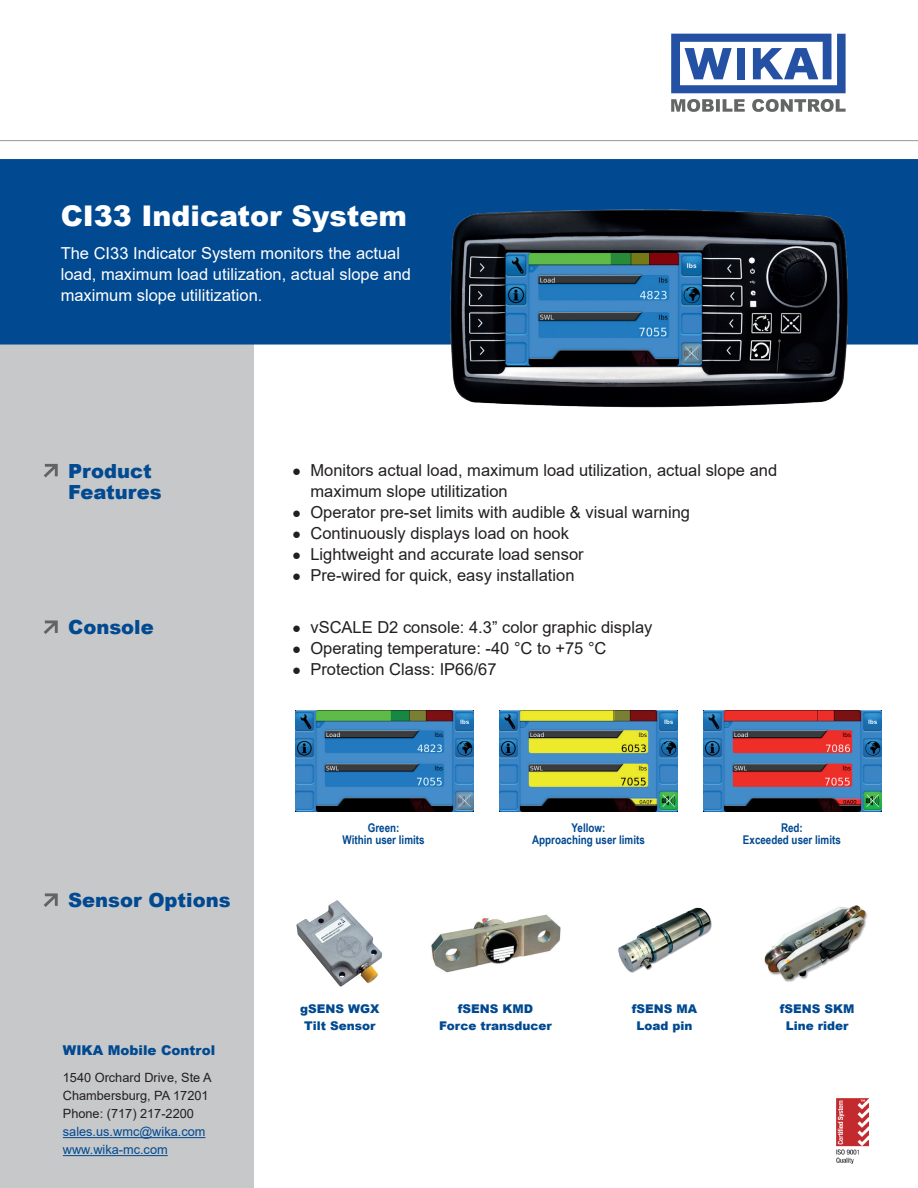
<style>
.page{position:relative;width:918px;height:1188px;background:#fff}
.page>*{position:absolute;margin:0;border:0;box-sizing:border-box;transform-origin:0 0}
.t1{font:900 28.5px "Arial";color:#fff}
.t2{font:900 19.5px/21px "Arial";color:#014990}
.t3{font:16.5px/21px "Arial";color:#231f20}
.t4{font:16.5px/21px "Arial";color:#fff}
.t5{font:900 13.5px "Arial";color:#014990}
.t6{font:12.75px/18px "Arial";color:#231f20}
.t7{font:12.75px/18px "Arial";color:#014990}
.t8{font:900 12px/16.5px "Arial";color:#014990;text-align:center}
.t9{font:700 12px/12px "Arial Narrow";color:#014990;text-align:center}
.s1{font-size:15px}
</style>
<div class="page">
<div style="left:0;top:345px;width:254px;height:843px;background:#c7c8ca"></div>
<svg style="left:671px;top:99px;width:175px;height:13px"></svg>
<svg style="left:671px;top:34px;width:175px;height:59px"></svg>
<hr style="left:0;top:140px;width:918px;height:1px;background:#939598">
<div style="left:0;top:159px;width:918px;height:186px;background:#014990"></div>
<svg style="left:44px;top:463px;width:14px;height:15px"></svg>
<svg style="left:44px;top:620px;width:14px;height:14px"></svg>
<svg style="left:44px;top:893px;width:14px;height:14px"></svg>
<img style="left:618px;top:907px;width:94px;height:66px">
<img style="left:764px;top:905px;width:104px;height:77px">
<img style="left:431px;top:914px;width:130px;height:59px">
<img style="left:296px;top:900px;width:87px;height:87px">
<img style="left:499px;top:710px;width:179px;height:101px">
<img style="left:703px;top:710px;width:179px;height:101px">
<img style="left:295px;top:710px;width:178px;height:101px">
<img style="left:440px;top:199px;width:434px;height:209px">
<img style="left:837px;top:1099px;width:31px;height:65px">
<hr style="left:63px;top:1137px;width:142px;height:1px;background:#014990">
<hr style="left:63px;top:1155px;width:105px;height:1px;background:#014990">
<h1 class="t1" style="left:61px;top:195px;width:348px">CI33 Indicator System</h1>
<p class="t4" style="left:61px;top:243px;width:352px">The CI33 Indicator System monitors the actual load, maximum load utilization, actual slope and maximum slope utilitization.</p>
<p class="t2" style="left:68px;top:460px;width:95px">Product<br>Features</p>
<p class="t3" style="left:311px;top:459px;width:468px;text-indent:-18px"><span class="s1">●</span> Monitors actual load, maximum load utilization, actual slope and maximum slope utilitization</p>
<p class="t3" style="left:292px;top:501px;width:399px"><span class="s1">●</span> Operator pre-set limits with audible &amp; visual warning</p>
<p class="t3" style="left:292px;top:522px;width:278px"><span class="s1">●</span> Continuously displays load on hook</p>
<p class="t3" style="left:292px;top:543px;width:293px"><span class="s1">●</span> Lightweight and accurate load sensor</p>
<p class="t3" style="left:292px;top:564px;width:284px"><span class="s1">●</span> Pre-wired for quick, easy installation</p>
<p class="t2" style="left:68px;top:616px;width:87px">Console</p>
<p class="t3" style="left:292px;top:616px;width:362px"><span class="s1">●</span> vSCALE D2 console: 4.3” color graphic display</p>
<p class="t3" style="left:292px;top:637px;width:316px"><span class="s1">●</span> Operating temperature: -40 °C to +75 °C</p>
<p class="t3" style="left:292px;top:658px;width:206px"><span class="s1">●</span> Protection Class: IP66/67</p>
<p class="t2" style="left:68px;top:889px;width:164px">Sensor Options</p>
<p class="t5" style="left:63px;top:1041px;width:154px">WIKA Mobile Control</p>
<p class="t6" style="left:63px;top:1069px;width:150px">1540 Orchard Drive, Ste A<br>Chambersburg, PA 17201<br>Phone: (717) 217-2200</p>
<p class="t7" style="left:63px;top:1123px;width:144px">sales.us.wmc@wika.com www.wika-mc.com</p>
<p class="t9" style="left:343px;top:821px;width:83px">Green:<br>Within user limits</p>
<p class="t9" style="left:532px;top:821px;width:114px">Yellow:<br>Approaching user limits</p>
<p class="t9" style="left:743px;top:821px;width:99px">Red:<br>Exceeded user limits</p>
<p class="t8" style="left:300px;top:1001px;width:81px">gSENS WGX<br>Tilt Sensor</p>
<p class="t8" style="left:439px;top:1001px;width:114px">fSENS KMD<br>Force transducer</p>
<p class="t8" style="left:632px;top:1001px;width:67px">fSENS MA<br>Load pin</p>
<p class="t8" style="left:780px;top:1001px;width:76px">fSENS SKM<br>Line rider</p>
</div>
